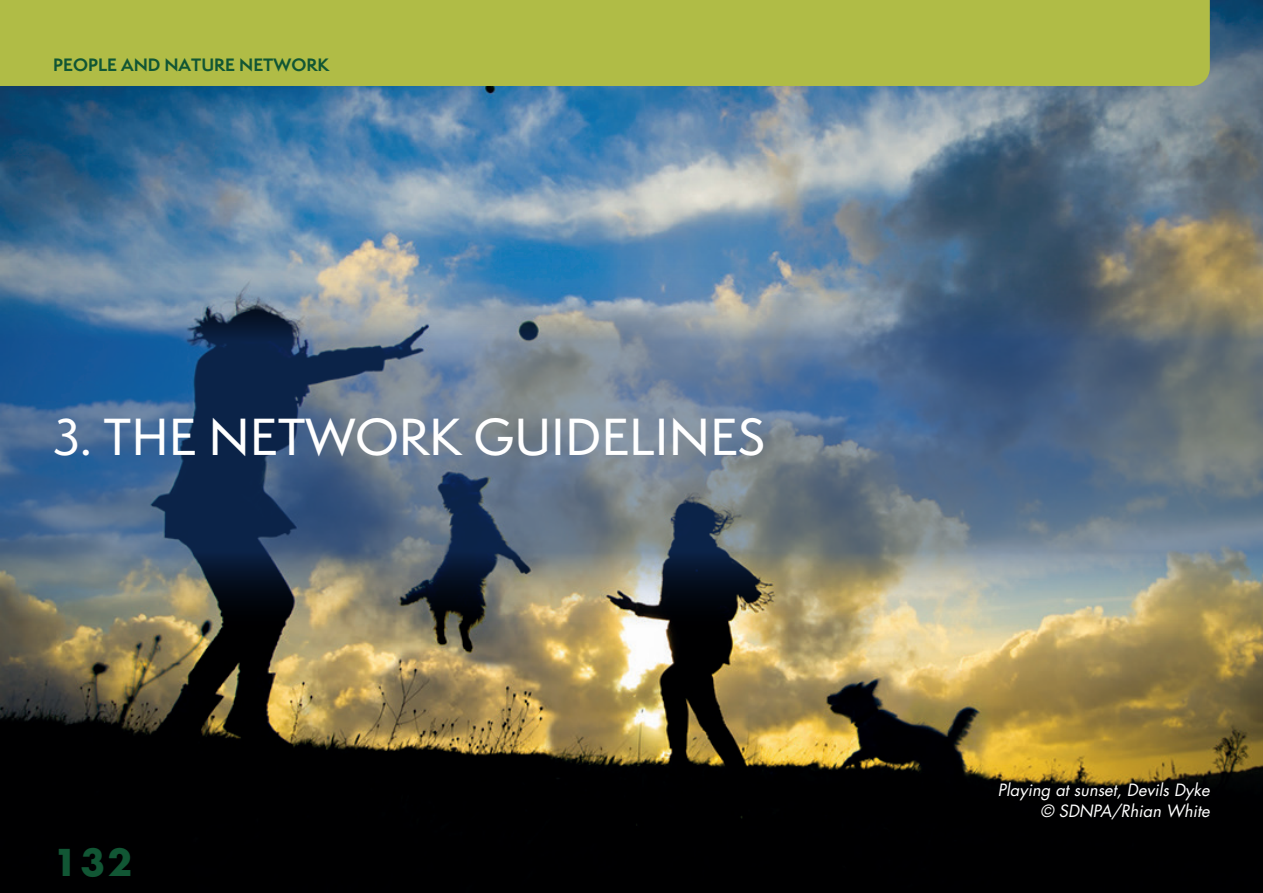
<style>
.page{position:relative;width:1263px;height:893px;background:#fff}
.page>*{position:absolute;margin:0;border:0;box-sizing:border-box;transform-origin:0 0}
.t1{font:500 48px "Semplicita Pro";color:#fff}
.t2{font:700 36px "Futura";color:#115634}
.FigureSource{font:italic 16.5px/21px "Futura";color:#fff;text-align:right}
.t3{font:700 16.5px "Semplicita Pro";color:#115634}
</style>
<div class="page">
<img style="left:0;top:0;width:1263px;height:893px">
<img style="left:0;top:256px;width:1263px;height:381px">
<div style="left:0;top:0;width:1210px;height:86px;background:#b0bc46"></div>
<p class="t3" style="left:53px;top:53px;width:278px">PEOPLE AND NATURE NETWORK</p>
<p class="t1" style="left:53px;top:403px;width:713px">3. THE NETWORK GUIDELINES</p>
<h2 class="t2" style="left:53px;top:837px;width:81px">132</h2>
<p class="FigureSource" style="left:998px;top:779px;width:213px">Playing at sunset, Devils Dyke © SDNPA/Rhian White</p>
</div>
